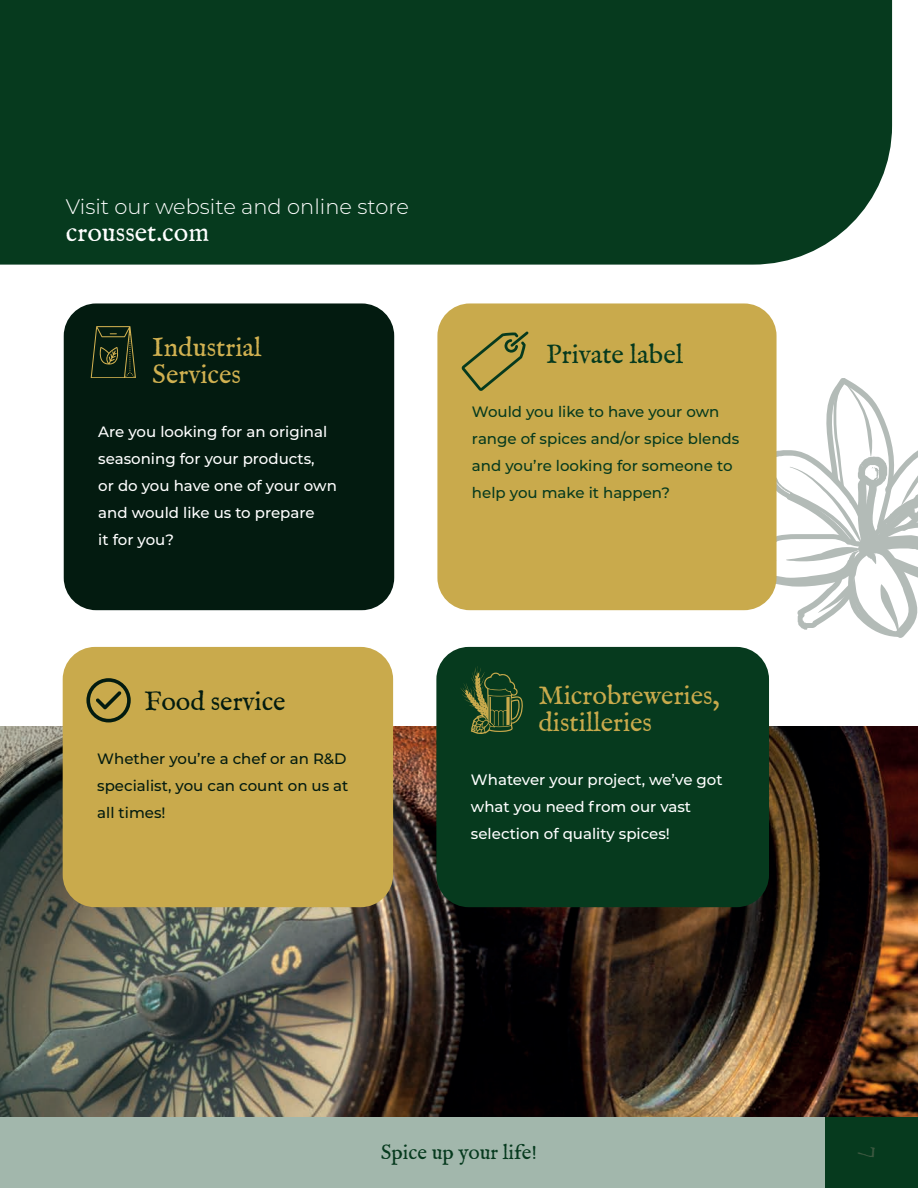
<style>
.page{position:relative;width:918px;height:1188px;background:#fff}
.page>*{position:absolute;margin:0;border:0;box-sizing:border-box;transform-origin:0 0}
.t1{font:27px/27px "IM FELL English Roman";color:#c9aa4c}
.t2{font:27px/27px "IM FELL English Roman";color:#d1b151}
.t3{font:27px "IM FELL English Roman";color:#063a1e}
.t4{font:27px "IM FELL English Roman";color:#fff}
.t5{font:27px "IM FELL English Roman";color:#031b10}
.t6{font:27px "IM FELL English Roman";color:#3c5840}
.t7{font:300 21px "Montserrat";color:#fff}
.t8{font:21px "IM FELL English Roman";color:#063a1e}
.t9{font:500 15px/27px "Montserrat";color:#fff}
.t10{font:500 15px/27px "Montserrat";color:#063a1e}
.t11{font:500 15px/27px "Montserrat";color:#031b10}
</style>
<div class="page">
<img style="left:0;top:727px;width:918px;height:390px">
<div style="left:0;top:0;width:892px;height:265px;background:#063a1e"></div>
<svg style="left:737px;top:378px;width:181px;height:260px"></svg>
<div style="left:0;top:1117px;width:918px;height:71px;background:#a2b7ac"></div>
<div style="left:825px;top:1117px;width:93px;height:71px;background:#063a1e"></div>
<div style="left:63px;top:647px;width:330px;height:260px;background:#c9aa4c;border-radius:32px"></div>
<div style="left:436px;top:647px;width:333px;height:260px;background:#063a1e;border-radius:32px"></div>
<svg style="left:460px;top:666px;width:63px;height:68px"></svg>
<div style="left:437px;top:303px;width:340px;height:307px;background:#c9aa4c;border-radius:32px"></div>
<svg style="left:462px;top:331px;width:67px;height:60px"></svg>
<svg style="left:86px;top:678px;width:45px;height:44px"></svg>
<div style="left:64px;top:303px;width:330px;height:307px;background:#031b10;border-radius:32px"></div>
<svg style="left:91px;top:326px;width:45px;height:52px"></svg>
<h2 class="t7" style="left:66px;top:192px;width:345px">Visit our website and online store</h2>
<h1 class="t4" style="left:66px;top:216px;width:145px">crousset.com</h1>
<h1 class="t2" style="left:152px;top:335px;width:111px">Industrial<br>Services</h1>
<p class="t9" style="left:98px;top:418px;width:240px">Are you looking for an original seasoning for your products,<br>or do you have one of your own and would like us to prepare<br>it for you?</p>
<h1 class="t5" style="left:145px;top:686px;width:143px">Food service</h1>
<p class="t11" style="left:97px;top:745px;width:253px">Whether you’re a chef or an R&amp;D specialist, you can count on us at all times!</p>
<h1 class="t3" style="left:546px;top:339px;width:138px">Private label</h1>
<p class="t10" style="left:472px;top:398px;width:269px">Would you like to have your own range of spices and/or spice blends and you’re looking for someone to help you make it happen?</p>
<h1 class="t1" style="left:538px;top:682px;width:183px">Microbreweries, distilleries</h1>
<p class="t9" style="left:471px;top:765px;width:253px">Whatever your project, we’ve got what you need from our vast selection of quality spices!</p>
<h2 class="t8" style="left:381px;top:1140px;width:158px">Spice up your life!</h2>
<h1 class="t6" style="left:888px;top:1146px;width:14px;rotate:90deg">7</h1>
</div>
